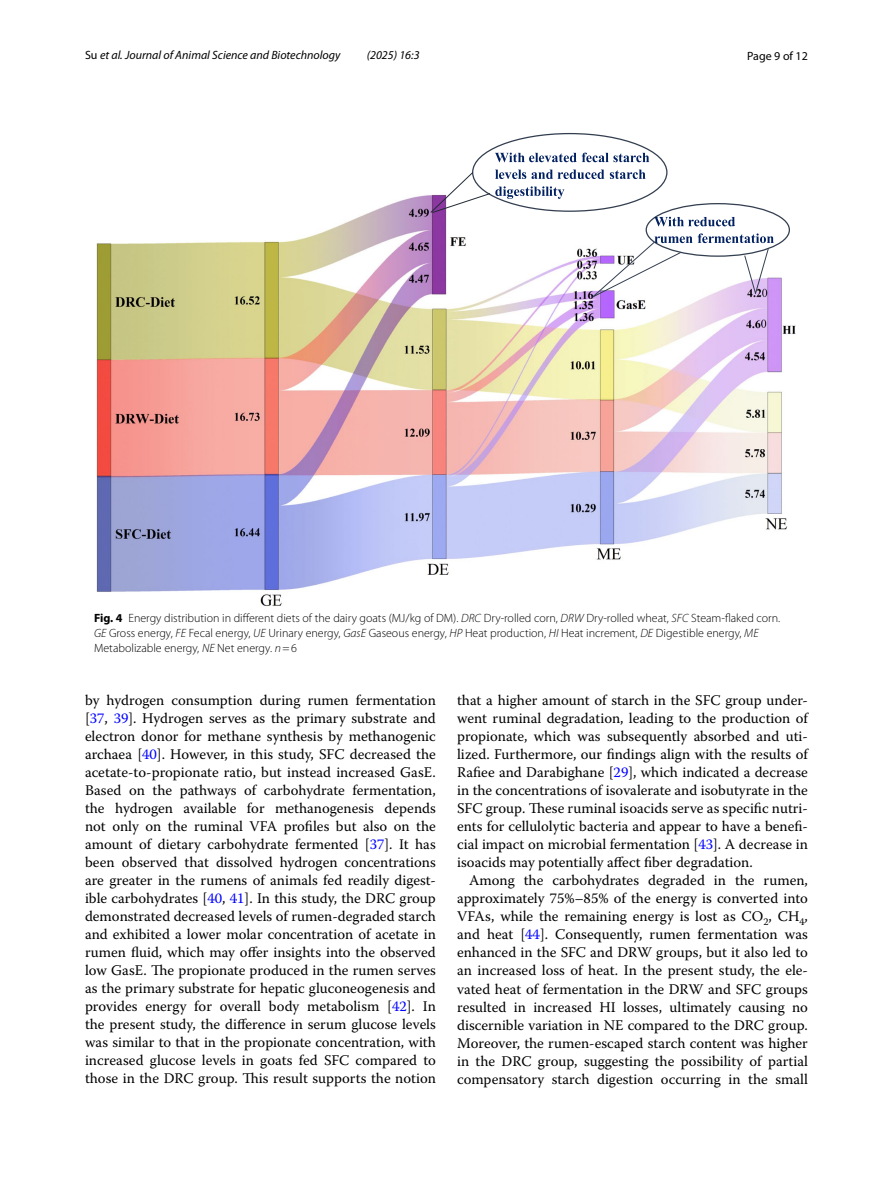
<style>
.page{position:relative;width:893px;height:1187px;background:#fff}
.page>*{position:absolute;margin:0;border:0;box-sizing:border-box;transform-origin:0 0}
.t1{font:14.7px/18px "Warnock Pro";color:#000;text-align:justify}
.t2{font:300 12px/15px "Myriad Pro";color:#000}
.t3{font:italic 12px "Myriad Pro";color:#000}
.t4{font:12px "Myriad Pro";color:#000}
.s1{font-style:normal}
.s2{font-weight:700}
.s3{font-style:italic}
.s4{color:#00f}
</style>
<div class="page">
<img style="left:96px;top:195px;width:700px;height:411px">
<svg style="left:495px;top:153px;width:154px;height:9px"></svg>
<svg style="left:610px;top:170px;width:36px;height:9px"></svg>
<svg style="left:429px;top:170px;width:175px;height:44px"></svg>
<svg style="left:654px;top:217px;width:81px;height:9px"></svg>
<svg style="left:592px;top:233px;width:182px;height:65px"></svg>
<p class="t3" style="left:85px;top:48px;width:257px"><span class="s1">Su</span> et al. Journal of Animal Science and Biotechnology</p>
<p class="t3" style="left:367px;top:48px;width:54px">(2025) 16:3</p>
<p class="t4" style="left:747px;top:48px;width:62px">Page 9 of 12</p>
<p class="t2" style="left:94px;top:610px;width:688px"><span class="s2">Fig. 4</span> Energy distribution in different diets of the dairy goats (MJ/kg of DM). <span class="s3">DRC</span> Dry-rolled corn, <span class="s3">DRW</span> Dry-rolled wheat, <span class="s3">SFC</span> Steam-flaked corn.<br><span class="s3">GE</span> Gross energy, <span class="s3">FE</span> Fecal energy, <span class="s3">UE</span> Urinary energy, <span class="s3">GasE</span> Gaseous energy, <span class="s3">HP</span> Heat production, <span class="s3">HI</span> Heat increment, <span class="s3">DE</span> Digestible energy, <span class="s3">ME<br></span>Metabolizable energy, <span class="s3">NE</span> Net energy. <span class="s3">n</span>=6</p>
<p class="t1" style="left:85px;top:691px;width:352px">by hydrogen consumption during rumen fermentation [<span class="s4">37</span>, <span class="s4">39</span>]. Hydrogen serves as the primary substrate and electron donor for methane synthesis by methanogenic archaea [<span class="s4">40</span>]. However, in this study, SFC decreased the acetate-to-propionate ratio, but instead increased GasE.<br>Based on the pathways of carbohydrate fermentation, the hydrogen available for methanogenesis depends not only on the ruminal VFA profiles but also on the amount of dietary carbohydrate fermented [<span class="s4">37</span>]. It has been observed that dissolved hydrogen concentrations are greater in the rumens of animals fed readily digest&shy;ible carbohydrates [<span class="s4">40</span>, <span class="s4">41</span>]. In this study, the DRC group demonstrated decreased levels of rumen-degraded starch and exhibited a lower molar concentration of acetate in rumen fluid, which may offer insights into the observed low GasE. The propionate produced in the rumen serves as the primary substrate for hepatic gluconeogenesis and provides energy for overall body metabolism [<span class="s4">42</span>]. In the present study, the difference in serum glucose levels was similar to that in the propionate concentration, with increased glucose levels in goats fed SFC compared to those in the DRC group. This result supports the notion</p>
<p class="t1" style="left:457px;top:691px;width:352px">that a higher amount of starch in the SFC group under&shy;went ruminal degradation, leading to the production of propionate, which was subsequently absorbed and uti&shy;lized. Furthermore, our findings align with the results of Rafiee and Darabighane [<span class="s4">29</span>], which indicated a decrease in the concentrations of isovalerate and isobutyrate in the SFC group. These ruminal isoacids serve as specific nutri&shy;ents for cellulolytic bacteria and appear to have a benefi&shy;cial impact on microbial fermentation [<span class="s4">43</span>]. A decrease in isoacids may potentially affect fiber degradation.</p>
<p class="t1" style="left:457px;top:871px;width:352px;text-indent:12px">Among the carbohydrates degraded in the rumen, approximately 75%–85% of the energy is converted into VFAs, while the remaining energy is lost as CO<sub>2</sub>, CH<sub>4</sub>, and heat [<span class="s4">44</span>]. Consequently, rumen fermentation was enhanced in the SFC and DRW groups, but it also led to an increased loss of heat. In the present study, the ele&shy;vated heat of fermentation in the DRW and SFC groups resulted in increased HI losses, ultimately causing no discernible variation in NE compared to the DRC group.<br>Moreover, the rumen-escaped starch content was higher in the DRC group, suggesting the possibility of partial compensatory starch digestion occurring in the small</p>
</div>
